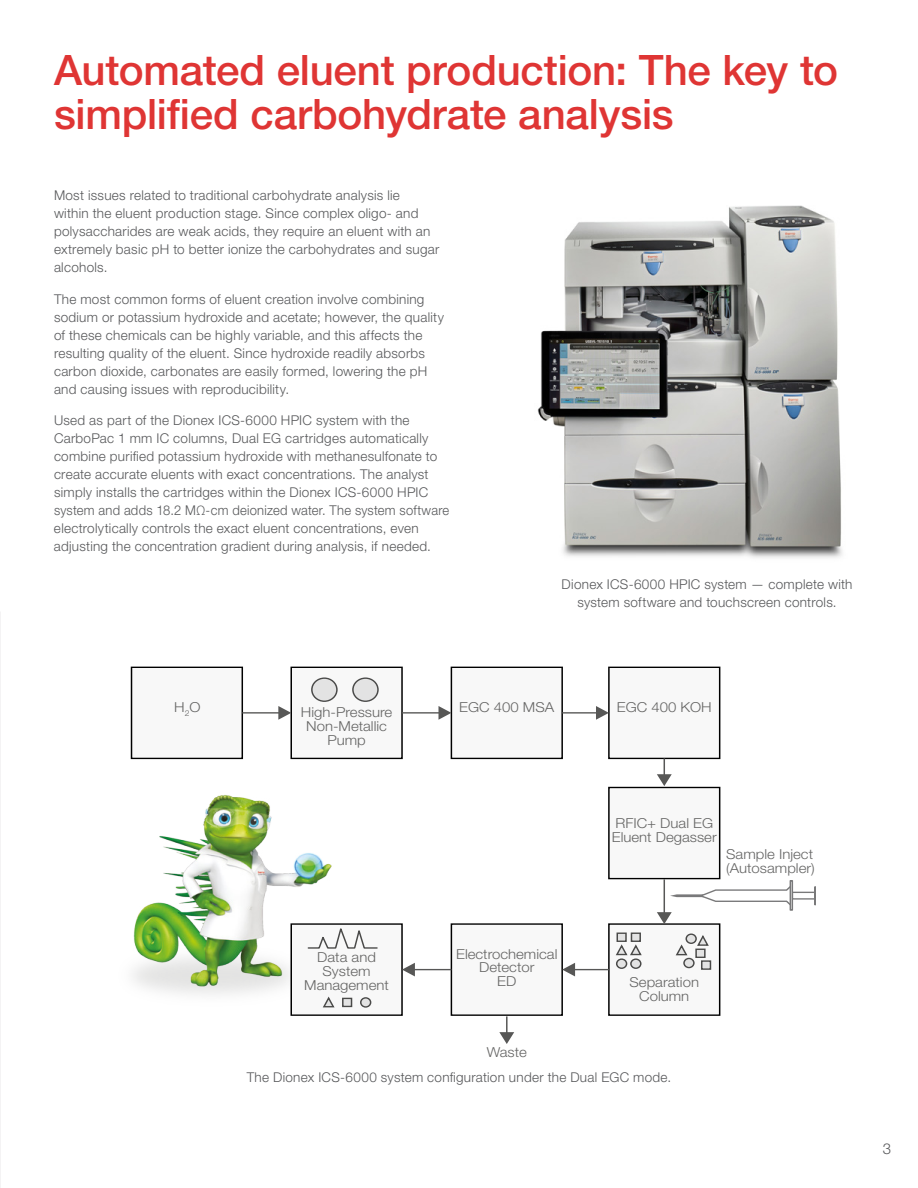
<style>
.page{position:relative;width:918px;height:1188px;background:#fff}
.page>*{position:absolute;margin:0;border:0;box-sizing:border-box;transform-origin:0 0}
.t1{font:500 42px/43.5px "Helvetica Neue LT Std";letter-spacing:-.005em;color:#df3534}
.t2{font:300 15px "Helvetica Neue LT Std";color:#57585a}
.t3{font:300 13.8px/13.8px "Helvetica Neue LT Std";color:rgb(74 74 73/.85);text-align:center;scale:1.09 1}
.t4{font:300 13.5px/18px "Helvetica Neue LT Std";letter-spacing:.02em;color:#57585a}
</style>
<div class="page">
<img style="left:0;top:611px;width:1px;height:577px">
<img style="left:537px;top:205px;width:305px;height:353px">
<img style="left:133px;top:795px;width:199px;height:217px">
<div style="left:132px;top:667px;width:110px;height:91px;background:#f8f8f8"></div>
<div style="left:131px;top:667px;width:112px;height:92px;border:1px solid #000"></div>
<div style="left:291px;top:667px;width:111px;height:91px;background:#f8f8f8"></div>
<div style="left:291px;top:667px;width:112px;height:92px;border:1px solid #000"></div>
<div style="left:451px;top:667px;width:111px;height:91px;background:#f8f8f8"></div>
<div style="left:451px;top:667px;width:112px;height:92px;border:1px solid #000"></div>
<div style="left:609px;top:667px;width:111px;height:91px;background:#f8f8f8"></div>
<div style="left:608px;top:667px;width:112px;height:92px;border:1px solid #000"></div>
<div style="left:609px;top:787px;width:111px;height:92px;background:#f8f8f8"></div>
<div style="left:608px;top:787px;width:112px;height:92px;border:1px solid #000"></div>
<div style="left:609px;top:924px;width:111px;height:91px;background:#f8f8f8"></div>
<div style="left:608px;top:923px;width:112px;height:93px;border:1px solid #000"></div>
<div style="left:451px;top:924px;width:111px;height:91px;background:#f8f8f8"></div>
<div style="left:451px;top:923px;width:112px;height:93px;border:1px solid #000"></div>
<div style="left:291px;top:924px;width:111px;height:91px;background:#f8f8f8"></div>
<div style="left:291px;top:923px;width:112px;height:93px;border:1px solid #000"></div>
<div style="left:312px;top:678px;width:25px;height:23px;background:#e3e3e3;border-radius:50%"></div>
<div style="left:311px;top:677px;width:27px;height:25px;border:1px solid #4a4a49;border-radius:50%"></div>
<div style="left:353px;top:678px;width:25px;height:23px;background:#e3e3e3;border-radius:50%"></div>
<div style="left:352px;top:677px;width:27px;height:25px;border:1px solid #4a4a49;border-radius:50%"></div>
<hr style="left:242px;top:712px;width:39px;height:2px;background:#575756">
<svg style="left:278px;top:706px;width:13px;height:14px"></svg>
<hr style="left:402px;top:712px;width:39px;height:2px;background:#575756">
<svg style="left:439px;top:706px;width:12px;height:14px"></svg>
<hr style="left:562px;top:712px;width:36px;height:2px;background:#575756">
<svg style="left:596px;top:706px;width:13px;height:14px"></svg>
<svg style="left:657px;top:758px;width:15px;height:28px"></svg>
<hr style="left:664px;top:879px;width:1px;height:35px;background:#575756">
<hr style="left:573px;top:969px;width:36px;height:1px;background:#575756">
<svg style="left:562px;top:963px;width:13px;height:13px"></svg>
<hr style="left:413px;top:969px;width:38px;height:1px;background:#575756">
<svg style="left:402px;top:963px;width:13px;height:13px"></svg>
<svg style="left:499px;top:1016px;width:15px;height:28px"></svg>
<svg style="left:631px;top:959px;width:10px;height:9px"></svg>
<div style="left:630px;top:958px;width:11px;height:11px;border:1px solid #4a4a49;border-radius:50%"></div>
<div style="left:631px;top:933px;width:9px;height:8px;background:#e3e3e3"></div>
<div style="left:631px;top:932px;width:10px;height:10px;border:1px solid #4a4a49"></div>
<svg style="left:617px;top:959px;width:10px;height:9px"></svg>
<div style="left:616px;top:958px;width:11px;height:11px;border:1px solid #4a4a49;border-radius:50%"></div>
<div style="left:617px;top:933px;width:9px;height:8px;background:#e3e3e3"></div>
<div style="left:617px;top:932px;width:10px;height:10px;border:1px solid #4a4a49"></div>
<svg style="left:616px;top:944px;width:26px;height:12px"></svg>
<svg style="left:361px;top:998px;width:10px;height:9px"></svg>
<div style="left:360px;top:997px;width:11px;height:11px;border:1px solid #4a4a49;border-radius:50%"></div>
<div style="left:343px;top:998px;width:9px;height:8px;background:#e3e3e3"></div>
<div style="left:342px;top:998px;width:10px;height:9px;border:1px solid #4a4a49"></div>
<svg style="left:322px;top:996px;width:13px;height:12px"></svg>
<svg style="left:684px;top:958px;width:10px;height:10px"></svg>
<div style="left:683px;top:958px;width:12px;height:10px;border:1px solid #4a4a49;border-radius:50%"></div>
<div style="left:696px;top:949px;width:9px;height:8px;background:#e3e3e3"></div>
<div style="left:695px;top:949px;width:11px;height:9px;border:1px solid #4a4a49"></div>
<svg style="left:675px;top:944px;width:13px;height:12px"></svg>
<svg style="left:686px;top:934px;width:10px;height:9px"></svg>
<div style="left:686px;top:933px;width:11px;height:11px;border:1px solid #4a4a49;border-radius:50%"></div>
<div style="left:702px;top:961px;width:8px;height:8px;background:#e3e3e3"></div>
<div style="left:701px;top:960px;width:10px;height:10px;border:1px solid #4a4a49"></div>
<svg style="left:696px;top:935px;width:13px;height:11px"></svg>
<svg style="left:307px;top:924px;width:72px;height:25px"></svg>
<div style="left:792px;top:892px;width:24px;height:8px;border:1px solid #79797a"></div>
<svg style="left:814px;top:886px;width:2px;height:19px"></svg>
<svg style="left:657px;top:883px;width:133px;height:41px"></svg>
<div style="left:790px;top:880px;width:3px;height:31px;border:1px solid #79797a"></div>
<h1 class="t1" style="left:54px;top:48px;width:786px">Automated eluent production: The key to simplified carbohydrate analysis</h1>
<p class="t4" style="left:54px;top:186px;width:387px">Most issues related to traditional carbohydrate analysis lie<br>within the eluent production stage. Since complex oligo- and polysaccharides are weak acids, they require an eluent with an extremely basic pH to better ionize the carbohydrates and sugar alcohols.</p>
<p class="t4" style="left:54px;top:289px;width:392px">The most common forms of eluent creation involve combining sodium or potassium hydroxide and acetate; however, the quality of these chemicals can be highly variable, and this affects the resulting quality of the eluent. Since hydroxide readily absorbs carbon dioxide, carbonates are easily formed, lowering the pH and causing issues with reproducibility.</p>
<p class="t4" style="left:54px;top:411px;width:397px">Used as part of the Dionex ICS-6000 HPIC system with the CarboPac 1 mm IC columns, Dual EG cartridges automatically combine purified potassium hydroxide with methanesulfonate to create accurate eluents with exact concentrations. The analyst simply installs the cartridges within the Dionex ICS-6000 HPIC system and adds 18.2 MΩ-cm deionized water. The system software electrolytically controls the exact eluent concentrations, even adjusting the concentration gradient during analysis, if needed.</p>
<p class="t4" style="left:562px;top:575px;width:292px;text-align:center">Dionex ICS-6000 HPIC system — complete with system software and touchscreen controls.</p>
<p class="t3" style="left:174px;top:700px;width:26px">H<sub>2</sub>O</p>
<p class="t3" style="left:301px;top:705px;width:85px">High-Pressure<br>Non-Metallic<br>Pump</p>
<p class="t3" style="left:459px;top:700px;width:89px">EGC 400 MSA</p>
<p class="t3" style="left:617px;top:700px;width:89px">EGC 400 KOH</p>
<p class="t3" style="left:612px;top:816px;width:98px;text-align:left">RFIC+ Dual EG<br>Eluent Degasser</p>
<p class="t3" style="left:726px;top:847px;width:83px;text-align:left">Sample Inject (Autosampler)</p>
<p class="t3" style="left:304px;top:950px;width:79px">Data and<br>System<br>Management</p>
<p class="t3" style="left:456px;top:946px;width:94px">Electrochemical<br>Detector<br>ED</p>
<p class="t3" style="left:487px;top:1045px;width:38px">Waste</p>
<p class="t3" style="left:630px;top:975px;width:65px">Separation<br>Column</p>
<p class="t4" style="left:247px;top:1068px;width:426px">The Dionex ICS-6000 system configuration under the Dual EGC mode.</p>
<p class="t2" style="left:883px;top:1139px;width:10px">3</p>
</div>
